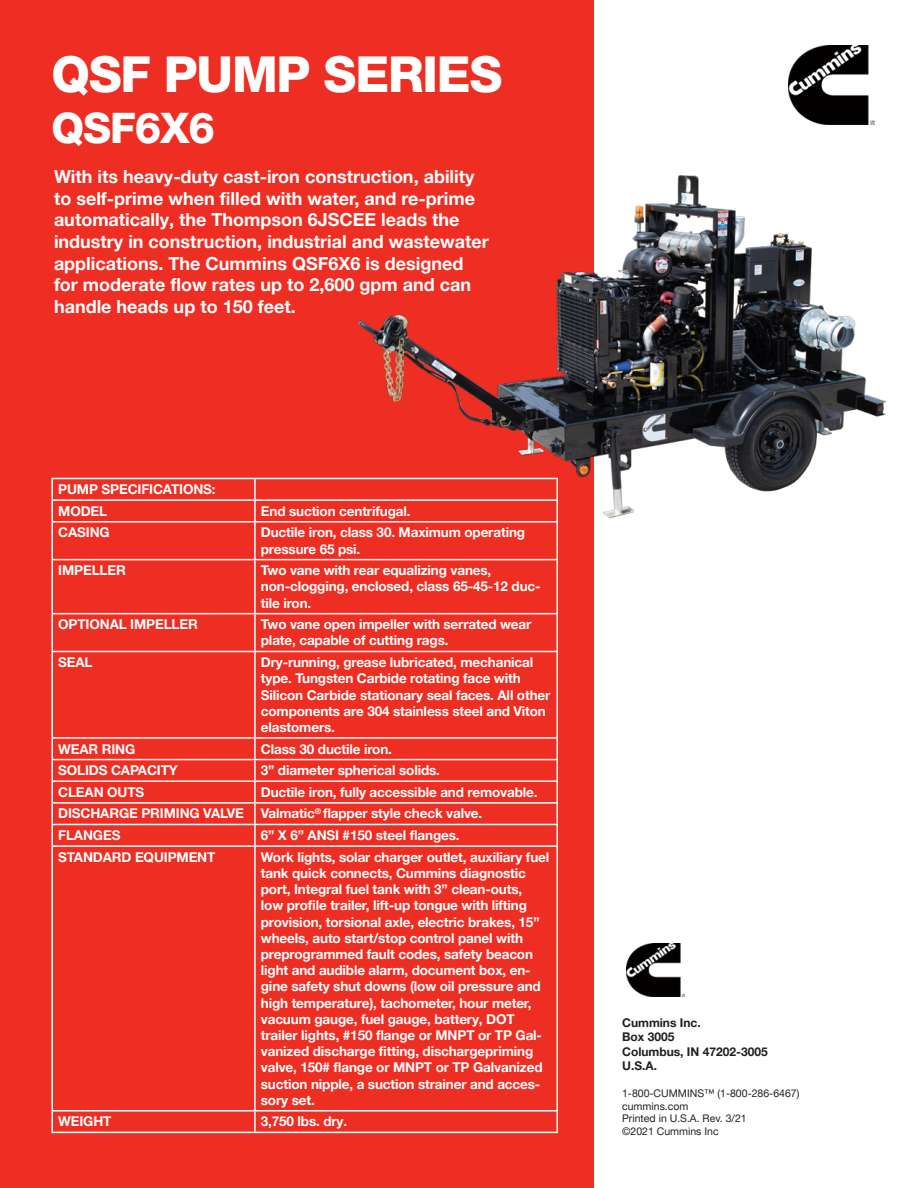
<style>
.page{position:relative;width:918px;height:1188px;background:#fff}
.page>*{position:absolute;margin:0;border:0;box-sizing:border-box;transform-origin:0 0}
.t1{font:800 49.5px "Helvetica Neue LT Pro";letter-spacing:-.025em;color:#fff}
.t2{font:800 42px "Helvetica Neue LT Pro";letter-spacing:-.025em;color:#fff}
.t3{font:700 18px/21.6px "Helvetica Neue LT Pro";color:#fff}
.t4{font:700 13.5px/16.2px "Helvetica Neue LT Pro";letter-spacing:-.01em;color:#fff}
.t5{font:700 12px "Helvetica Neue LT Pro";color:#231f20}
.t6{font:10.5px "Helvetica Neue LT Pro";color:#231f20}
</style>
<div class="page">
<div style="left:0;top:0;width:594px;height:1188px;background:#ee2e22"></div>
<img style="left:789px;top:45px;width:86px;height:80px">
<img style="left:330px;top:175px;width:557px;height:344px">
<hr style="left:51px;top:478px;width:204px;height:1px;background:#fff">
<hr style="left:51px;top:479px;width:2px;height:20px;background:#fff">
<hr style="left:255px;top:478px;width:303px;height:1px;background:#fff">
<hr style="left:254px;top:479px;width:2px;height:20px;background:#fff">
<hr style="left:556px;top:479px;width:2px;height:20px;background:#fff">
<hr style="left:51px;top:499px;width:204px;height:2px;background:#fff">
<hr style="left:51px;top:501px;width:2px;height:20px;background:#fff">
<hr style="left:255px;top:499px;width:303px;height:2px;background:#fff">
<hr style="left:254px;top:501px;width:2px;height:20px;background:#fff">
<hr style="left:556px;top:501px;width:2px;height:20px;background:#fff">
<hr style="left:51px;top:521px;width:204px;height:2px;background:#fff">
<hr style="left:51px;top:523px;width:2px;height:36px;background:#fff">
<hr style="left:255px;top:521px;width:303px;height:2px;background:#fff">
<hr style="left:254px;top:523px;width:2px;height:36px;background:#fff">
<hr style="left:556px;top:523px;width:2px;height:36px;background:#fff">
<hr style="left:51px;top:559px;width:204px;height:1px;background:#fff">
<hr style="left:51px;top:560px;width:2px;height:53px;background:#fff">
<hr style="left:255px;top:559px;width:303px;height:1px;background:#fff">
<hr style="left:254px;top:560px;width:2px;height:53px;background:#fff">
<hr style="left:556px;top:560px;width:2px;height:53px;background:#fff">
<hr style="left:51px;top:613px;width:204px;height:1px;background:#fff">
<hr style="left:51px;top:614px;width:2px;height:37px;background:#fff">
<hr style="left:255px;top:613px;width:303px;height:1px;background:#fff">
<hr style="left:254px;top:614px;width:2px;height:37px;background:#fff">
<hr style="left:556px;top:614px;width:2px;height:37px;background:#fff">
<hr style="left:51px;top:651px;width:204px;height:1px;background:#fff">
<hr style="left:51px;top:652px;width:2px;height:85px;background:#fff">
<hr style="left:255px;top:651px;width:303px;height:1px;background:#fff">
<hr style="left:254px;top:652px;width:2px;height:85px;background:#fff">
<hr style="left:556px;top:652px;width:2px;height:85px;background:#fff">
<hr style="left:51px;top:737px;width:204px;height:2px;background:#fff">
<hr style="left:51px;top:739px;width:2px;height:20px;background:#fff">
<hr style="left:255px;top:737px;width:303px;height:2px;background:#fff">
<hr style="left:254px;top:739px;width:2px;height:20px;background:#fff">
<hr style="left:556px;top:739px;width:2px;height:20px;background:#fff">
<hr style="left:51px;top:759px;width:204px;height:1px;background:#fff">
<hr style="left:51px;top:760px;width:2px;height:20px;background:#fff">
<hr style="left:255px;top:759px;width:303px;height:1px;background:#fff">
<hr style="left:254px;top:760px;width:2px;height:20px;background:#fff">
<hr style="left:556px;top:760px;width:2px;height:20px;background:#fff">
<hr style="left:51px;top:780px;width:204px;height:2px;background:#fff">
<hr style="left:51px;top:782px;width:2px;height:20px;background:#fff">
<hr style="left:255px;top:780px;width:303px;height:2px;background:#fff">
<hr style="left:254px;top:782px;width:2px;height:20px;background:#fff">
<hr style="left:556px;top:782px;width:2px;height:20px;background:#fff">
<hr style="left:51px;top:802px;width:204px;height:2px;background:#fff">
<hr style="left:51px;top:804px;width:2px;height:20px;background:#fff">
<hr style="left:255px;top:802px;width:303px;height:2px;background:#fff">
<hr style="left:254px;top:804px;width:2px;height:20px;background:#fff">
<hr style="left:556px;top:804px;width:2px;height:20px;background:#fff">
<hr style="left:51px;top:824px;width:204px;height:1px;background:#fff">
<hr style="left:51px;top:825px;width:2px;height:20px;background:#fff">
<hr style="left:255px;top:824px;width:303px;height:1px;background:#fff">
<hr style="left:254px;top:825px;width:2px;height:20px;background:#fff">
<hr style="left:556px;top:825px;width:2px;height:20px;background:#fff">
<hr style="left:51px;top:845px;width:204px;height:2px;background:#fff">
<hr style="left:51px;top:847px;width:2px;height:263px;background:#fff">
<hr style="left:255px;top:845px;width:303px;height:2px;background:#fff">
<hr style="left:254px;top:847px;width:2px;height:263px;background:#fff">
<hr style="left:556px;top:847px;width:2px;height:263px;background:#fff">
<hr style="left:51px;top:1110px;width:204px;height:2px;background:#fff">
<hr style="left:51px;top:1112px;width:2px;height:20px;background:#fff">
<hr style="left:255px;top:1110px;width:303px;height:2px;background:#fff">
<hr style="left:254px;top:1112px;width:2px;height:20px;background:#fff">
<hr style="left:556px;top:1112px;width:2px;height:20px;background:#fff">
<hr style="left:51px;top:1132px;width:204px;height:1px;background:#fff">
<hr style="left:255px;top:1132px;width:303px;height:1px;background:#fff">
<img style="left:627px;top:944px;width:57px;height:53px">
<p class="t1" style="left:51px;top:45px;width:453px">QSF PUMP SERIES</p>
<p class="t2" style="left:51px;top:103px;width:165px">QSF6X6</p>
<p class="t3" style="left:54px;top:165px;width:436px">With its heavy-duty cast-iron construction, ability to self-prime when filled with water, and re-prime automatically, the Thompson 6JSCEE leads the industry in construction, industrial and wastewater applications. The Cummins QSF6X6 is designed for moderate flow rates up to 2,600 gpm and can handle heads up to 150 feet.</p>
<p class="t4" style="left:58px;top:481px;width:159px">PUMP SPECIFICATIONS:</p>
<p class="t4" style="left:58px;top:503px;width:50px">MODEL</p>
<p class="t4" style="left:261px;top:503px;width:151px">End suction centrifugal.</p>
<p class="t4" style="left:58px;top:524px;width:53px">CASING</p>
<p class="t4" style="left:261px;top:524px;width:266px">Ductile iron, class 30. Maximum operating pressure 65 psi.</p>
<p class="t4" style="left:58px;top:562px;width:69px">IMPELLER</p>
<p class="t4" style="left:261px;top:562px;width:281px">Two vane with rear equalizing vanes, non-clogging, enclosed, class 65-45-12 duc&shy;tile iron.</p>
<p class="t4" style="left:58px;top:616px;width:141px">OPTIONAL IMPELLER</p>
<p class="t4" style="left:261px;top:616px;width:272px">Two vane open impeller with serrated wear plate, capable of cutting rags.</p>
<p class="t4" style="left:58px;top:654px;width:36px">SEAL</p>
<p class="t4" style="left:261px;top:654px;width:291px">Dry-running, grease lubricated, mechanical type. Tungsten Carbide rotating face with Silicon Carbide stationary seal faces. All other components are 304 stainless steel and Viton elastomers.</p>
<p class="t4" style="left:58px;top:740px;width:79px">WEAR RING</p>
<p class="t4" style="left:261px;top:740px;width:133px">Class 30 ductile iron.</p>
<p class="t4" style="left:58px;top:762px;width:121px">SOLIDS CAPACITY</p>
<p class="t4" style="left:261px;top:762px;width:181px">3” diameter spherical solids.</p>
<p class="t4" style="left:58px;top:784px;width:88px">CLEAN OUTS</p>
<p class="t4" style="left:261px;top:784px;width:278px">Ductile iron, fully accessible and removable.</p>
<p class="t4" style="left:58px;top:805px;width:187px">DISCHARGE PRIMING VALVE</p>
<p class="t4" style="left:261px;top:805px;width:223px">Valmatic<sup>®</sup> flapper style check valve.</p>
<p class="t4" style="left:58px;top:827px;width:64px">FLANGES</p>
<p class="t4" style="left:261px;top:827px;width:200px">6” X 6” ANSI #150 steel flanges.</p>
<p class="t4" style="left:58px;top:849px;width:159px">STANDARD EQUIPMENT</p>
<p class="t4" style="left:261px;top:849px;width:290px">Work lights, solar charger outlet, auxiliary fuel tank quick connects, Cummins diagnostic port, Integral fuel tank with 3” clean-outs,<br>low profile trailer, lift-up tongue with lifting provision, torsional axle, electric brakes, 15” wheels, auto start/stop control panel with preprogrammed fault codes, safety beacon light and audible alarm, document box, en&shy;gine safety shut downs (low oil pressure and high temperature), tachometer, hour meter, vacuum gauge, fuel gauge, battery, DOT trailer lights, #150 flange or MNPT or TP Gal&shy;vanized discharge fitting, dischargepriming valve, 150# flange or MNPT or TP Galvanized suction nipple, a suction strainer and acces&shy;sory set.</p>
<p class="t4" style="left:58px;top:1113px;width:55px">WEIGHT</p>
<p class="t4" style="left:261px;top:1113px;width:88px">3,750 lbs. dry.</p>
<p class="t5" style="left:622px;top:1015px;width:80px">Cummins Inc.</p>
<p class="t5" style="left:622px;top:1030px;width:54px">Box 3005</p>
<p class="t5" style="left:622px;top:1044px;width:147px">Columbus, IN 47202-3005</p>
<p class="t5" style="left:622px;top:1058px;width:36px">U.S.A.</p>
<p class="t6" style="left:622px;top:1087px;width:179px">1-800-CUMMINS™ (1-800-286-6467)</p>
<p class="t6" style="left:622px;top:1099px;width:68px">cummins.com</p>
<p class="t6" style="left:622px;top:1112px;width:126px">Printed in U.S.A. Rev. 3/21</p>
<p class="t6" style="left:622px;top:1125px;width:98px">©2021 Cummins Inc</p>
</div>
